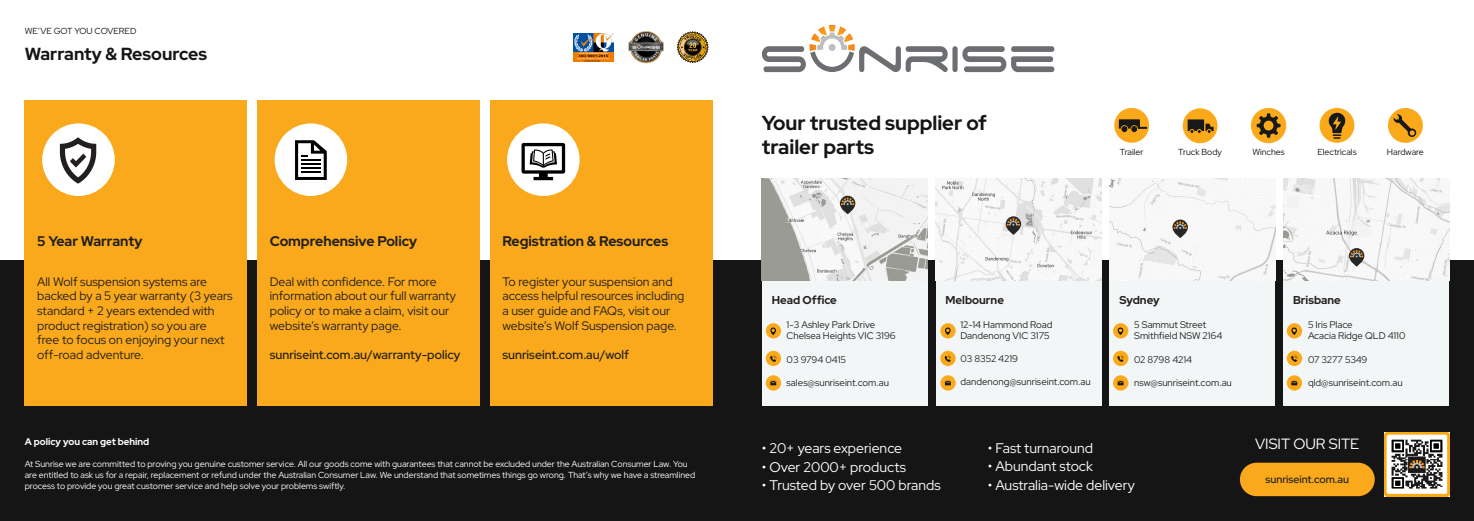
<style>
.page{position:relative;width:1474px;height:521px;background:#fff}
.page>*{position:absolute;margin:0;border:0;box-sizing:border-box;transform-origin:0 0}
.t1{font:700 20.12px/24.2px "Red Hat Display";color:#161516}
.t2{font:700 17.5px "Red Hat Display";color:#161516}
.t3{font:14.88px "Red Hat Display";color:#fff}
.t4{font:14px "Red Hat Display";color:#fff}
.t5{font:700 14px "Red Hat Display";color:#231f20}
.t6{font:12.25px/14.7px "Red Hat Display";color:#231f20}
.t7{font:300 12.25px "Red Hat Display";color:#231f20}
.t8{font:700 11.38px "Red Hat Display";color:#231f20}
.t9{font:300 10.5px "Red Hat Display";color:#231f20}
.t10{font:9.62px "Red Hat Display";color:#231f20}
.t11{font:700 9.62px "Red Hat Display";color:#fff}
.t12{font:8.75px/10.5px "Red Hat Display";color:#fff}
.t13{font:8.75px "Red Hat Display";color:#161516}
</style>
<div class="page">
<div style="left:0;top:260px;width:1473px;height:261px;background:#161516"></div>
<img style="left:628px;top:31px;width:36px;height:33px">
<div style="left:25px;top:100px;width:222px;height:306px;background:#f9a91b"></div>
<div style="left:42px;top:123px;width:73px;height:73px;background:#fff;border-radius:50%"></div>
<div style="left:257px;top:100px;width:222px;height:306px;background:#f9a91b"></div>
<div style="left:490px;top:100px;width:222px;height:306px;background:#f9a91b"></div>
<div style="left:274px;top:123px;width:73px;height:73px;background:#fff;border-radius:50%"></div>
<svg style="left:295px;top:140px;width:32px;height:40px"></svg>
<svg style="left:762px;top:25px;width:292px;height:47px"></svg>
<img style="left:1384px;top:433px;width:65px;height:63px">
<div style="left:1239px;top:463px;width:135px;height:33px;background:#f9a91b;border-radius:17px"></div>
<div style="left:935px;top:178px;width:166px;height:228px;background:#f3f6f7"></div>
<div style="left:1109px;top:178px;width:166px;height:228px;background:#f3f6f7"></div>
<div style="left:1283px;top:178px;width:165px;height:228px;background:#f3f6f7"></div>
<div style="left:761px;top:178px;width:166px;height:228px;background:#f3f6f7"></div>
<img style="left:761px;top:178px;width:166px;height:103px">
<img style="left:1109px;top:178px;width:166px;height:103px">
<img style="left:935px;top:178px;width:166px;height:103px">
<img style="left:1283px;top:178px;width:165px;height:103px">
<img style="left:574px;top:33px;width:40px;height:28px">
<div style="left:507px;top:123px;width:72px;height:73px;background:#fff;border-radius:50%"></div>
<svg style="left:521px;top:143px;width:44px;height:37px"></svg>
<div style="left:765px;top:323px;width:16px;height:15px;background:#faa91a;border-radius:50%"></div>
<svg style="left:770px;top:327px;width:6px;height:8px"></svg>
<div style="left:940px;top:323px;width:15px;height:15px;background:#faa91a;border-radius:50%"></div>
<svg style="left:945px;top:327px;width:5px;height:8px"></svg>
<div style="left:1113px;top:323px;width:15px;height:15px;background:#faa91a;border-radius:50%"></div>
<svg style="left:1117px;top:327px;width:6px;height:8px"></svg>
<div style="left:1286px;top:323px;width:15px;height:15px;background:#faa91a;border-radius:50%"></div>
<svg style="left:1291px;top:327px;width:5px;height:8px"></svg>
<div style="left:765px;top:351px;width:16px;height:15px;background:#faa91a;border-radius:50%"></div>
<svg style="left:770px;top:355px;width:6px;height:7px"></svg>
<div style="left:940px;top:351px;width:15px;height:15px;background:#faa91a;border-radius:50%"></div>
<svg style="left:944px;top:355px;width:7px;height:7px"></svg>
<div style="left:1113px;top:351px;width:15px;height:15px;background:#faa91a;border-radius:50%"></div>
<svg style="left:1117px;top:355px;width:6px;height:7px"></svg>
<div style="left:1286px;top:351px;width:15px;height:15px;background:#faa91a;border-radius:50%"></div>
<svg style="left:1291px;top:355px;width:6px;height:7px"></svg>
<svg style="left:765px;top:375px;width:16px;height:16px"></svg>
<svg style="left:770px;top:381px;width:6px;height:4px"></svg>
<svg style="left:940px;top:375px;width:15px;height:16px"></svg>
<svg style="left:944px;top:381px;width:6px;height:4px"></svg>
<svg style="left:1113px;top:375px;width:15px;height:16px"></svg>
<svg style="left:1117px;top:381px;width:6px;height:4px"></svg>
<svg style="left:1286px;top:375px;width:15px;height:16px"></svg>
<svg style="left:1291px;top:381px;width:6px;height:4px"></svg>
<svg style="left:840px;top:196px;width:15px;height:18px"></svg>
<svg style="left:841px;top:197px;width:13px;height:8px"></svg>
<svg style="left:1005px;top:216px;width:16px;height:19px"></svg>
<svg style="left:1006px;top:218px;width:14px;height:8px"></svg>
<svg style="left:1172px;top:220px;width:15px;height:18px"></svg>
<svg style="left:1173px;top:221px;width:13px;height:8px"></svg>
<svg style="left:1348px;top:248px;width:16px;height:18px"></svg>
<svg style="left:1349px;top:250px;width:14px;height:7px"></svg>
<img style="left:59px;top:137px;width:38px;height:47px">
<div style="left:1114px;top:108px;width:35px;height:35px;background:#faa91a;border-radius:50%"></div>
<div style="left:1118px;top:119px;width:21px;height:10px;background:#181818"></div>
<svg style="left:1120px;top:125px;width:27px;height:8px"></svg>
<div style="left:1182px;top:108px;width:35px;height:35px;background:#faa91a;border-radius:50%"></div>
<svg style="left:1187px;top:119px;width:26px;height:14px"></svg>
<div style="left:1250px;top:108px;width:36px;height:35px;background:#faa91a;border-radius:50%"></div>
<svg style="left:1256px;top:113px;width:24px;height:25px"></svg>
<div style="left:1263px;top:121px;width:10px;height:9px;background:#faa91a;border-radius:50%"></div>
<div style="left:1319px;top:108px;width:35px;height:35px;background:#faa91a;border-radius:50%"></div>
<svg style="left:1328px;top:113px;width:17px;height:26px"></svg>
<div style="left:1387px;top:108px;width:35px;height:35px;background:#faa91a;border-radius:50%"></div>
<svg style="left:1407px;top:128px;width:9px;height:9px"></svg>
<svg style="left:1393px;top:114px;width:21px;height:22px"></svg>
<svg style="left:677px;top:31px;width:32px;height:32px"></svg>
<p class="t13" style="left:25px;top:25px;width:113px">WE’VE GOT YOU COVERED</p>
<p class="t2" style="left:25px;top:43px;width:184px">Warranty &amp; Resources</p>
<p class="t5" style="left:37px;top:232px;width:107px">5 Year Warranty</p>
<p class="t6" style="left:37px;top:274px;width:197px">All Wolf suspension systems are backed by a 5 year warranty (3 years standard + 2 years extended with product registration) so you are<br>free to focus on enjoying your next off-road adventure.</p>
<p class="t5" style="left:270px;top:232px;width:149px">Comprehensive Policy</p>
<p class="t6" style="left:270px;top:274px;width:188px">Deal with confidence. For more information about our full warranty policy or to make a claim, visit our website’s warranty page.</p>
<p class="t7" style="left:270px;top:347px;width:192px">sunriseint.com.au/warranty-policy</p>
<p class="t5" style="left:502px;top:232px;width:167px">Registration &amp; Resources</p>
<p class="t6" style="left:502px;top:274px;width:183px">To register your suspension and access helpful resources including a user guide and FAQs, visit our website’s Wolf Suspension page.</p>
<p class="t7" style="left:502px;top:347px;width:128px">sunriseint.com.au/wolf</p>
<p class="t11" style="left:25px;top:435px;width:126px">A policy you can get behind</p>
<p class="t12" style="left:25px;top:459px;width:672px">At Sunrise we are committed to proving you genuine customer service. All our goods come with guarantees that cannot be excluded under the Australian Consumer Law. You are entitled to ask us for a repair, replacement or refund under the Australian Consumer Law. We understand that sometimes things go wrong. That’s why we have a streamlined</p>
<p class="t12" style="left:25px;top:481px;width:322px">process to provide you great customer service and help solve your problems swiftly.</p>
<p class="t1" style="left:761px;top:110px;width:227px">Your trusted supplier of trailer parts</p>
<p class="t13" style="left:1119px;top:147px;width:25px">Trailer</p>
<p class="t13" style="left:1178px;top:147px;width:45px">Truck Body</p>
<p class="t13" style="left:1252px;top:147px;width:34px">Winches</p>
<p class="t13" style="left:1317px;top:147px;width:41px">Electricals</p>
<p class="t13" style="left:1386px;top:147px;width:38px">Hardware</p>
<p class="t8" style="left:771px;top:292px;width:67px">Head Office</p>
<p class="t10" style="left:786px;top:318px;width:90px">1-3 Ashley Park Drive</p>
<p class="t10" style="left:786px;top:330px;width:111px">Chelsea Heights VIC 3196</p>
<p class="t10" style="left:786px;top:353px;width:61px">03 9794 0415</p>
<p class="t10" style="left:786px;top:376px;width:104px">sales@sunriseint.com.au</p>
<p class="t8" style="left:945px;top:292px;width:60px">Melbourne</p>
<p class="t10" style="left:960px;top:318px;width:94px">12-14 Hammond Road</p>
<p class="t10" style="left:960px;top:330px;width:91px">Dandenong VIC 3175</p>
<p class="t10" style="left:960px;top:353px;width:59px">03 8352 4219</p>
<p class="t10" style="left:960px;top:376px;width:132px">dandenong@sunriseint.com.au</p>
<p class="t8" style="left:1119px;top:292px;width:42px">Sydney</p>
<p class="t10" style="left:1134px;top:318px;width:74px">5 Sammut Street</p>
<p class="t10" style="left:1134px;top:330px;width:90px">Smithfield NSW 2164</p>
<p class="t10" style="left:1134px;top:353px;width:59px">02 8798 4214</p>
<p class="t10" style="left:1134px;top:376px;width:99px">nsw@sunriseint.com.au</p>
<p class="t8" style="left:1293px;top:292px;width:49px">Brisbane</p>
<p class="t10" style="left:1307px;top:318px;width:46px">5 Iris Place</p>
<p class="t10" style="left:1307px;top:330px;width:99px">Acacia Ridge QLD 4110</p>
<p class="t10" style="left:1307px;top:353px;width:61px">07 3277 5349</p>
<p class="t10" style="left:1307px;top:376px;width:96px">qld@sunriseint.com.au</p>
<p class="t4" style="left:761px;top:439px;width:142px">• 20+ years experience</p>
<p class="t4" style="left:761px;top:457px;width:146px">• Over 2000+ products</p>
<p class="t4" style="left:761px;top:476px;width:180px">• Trusted by over 500 brands</p>
<p class="t4" style="left:987px;top:439px;width:107px">• Fast turnaround</p>
<p class="t4" style="left:987px;top:457px;width:107px">• Abundant stock</p>
<p class="t4" style="left:987px;top:476px;width:149px">• Australia-wide delivery</p>
<p class="t3" style="left:1255px;top:434px;width:106px">VISIT OUR SITE</p>
<p class="t9" style="left:1265px;top:472px;width:85px">sunriseint.com.au</p>
</div>
